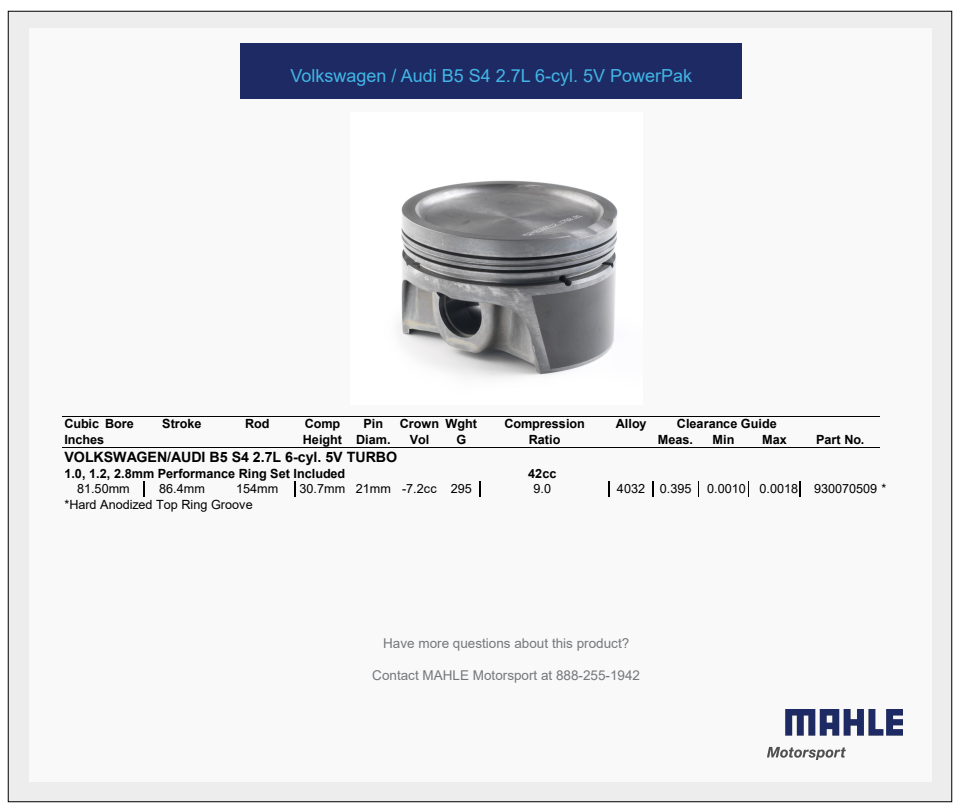
<style>
.page{position:relative;width:960px;height:810px;background:#fff}
.page>*{position:absolute;margin:0;border:0;box-sizing:border-box;transform-origin:0 0}
.t1{font:18px "Arial";color:#41b6e6}
.t2{font:700 14.25px "Arial";letter-spacing:-.005em;color:#000}
.t3{font:13.5px "Arial";color:#75787b}
.t4{font:700 12.65px "Arial";color:#000}
.t5{font:12.65px "Arial";color:#000}
</style>
<div class="page">
<div style="left:8px;top:11px;width:944px;height:791px;background:#ededed"></div>
<div style="left:29px;top:28px;width:903px;height:754px;background:#fff"></div>
<svg style="left:143px;top:481px;width:2px;height:16px"></svg>
<svg style="left:294px;top:481px;width:1px;height:16px"></svg>
<svg style="left:479px;top:481px;width:2px;height:16px"></svg>
<svg style="left:608px;top:481px;width:2px;height:16px"></svg>
<svg style="left:652px;top:481px;width:1px;height:16px"></svg>
<svg style="left:698px;top:481px;width:1px;height:16px"></svg>
<svg style="left:748px;top:481px;width:1px;height:16px"></svg>
<svg style="left:800px;top:481px;width:1px;height:16px"></svg>
<hr style="left:62px;top:416px;width:818px;height:1px;background:#000">
<hr style="left:62px;top:447px;width:818px;height:1px;background:#000">
<div style="left:241px;top:43px;width:501px;height:56px;background:#1e2a63"></div>
<img style="left:397px;top:180px;width:221px;height:198px">
<img style="left:768px;top:710px;width:135px;height:49px">
<p class="t1" style="left:291px;top:63px;width:403px">Volkswagen / Audi B5 S4 2.7L 6-cyl. 5V PowerPak</p>
<p class="t4" style="left:64px;top:415px;width:71px">Cubic Bore</p>
<p class="t4" style="left:162px;top:415px;width:41px">Stroke</p>
<p class="t4" style="left:245px;top:415px;width:26px">Rod</p>
<p class="t4" style="left:305px;top:415px;width:37px">Comp</p>
<p class="t4" style="left:364px;top:415px;width:21px">Pin</p>
<p class="t4" style="left:400px;top:415px;width:79px">Crown Wght</p>
<p class="t4" style="left:616px;top:415px;width:32px">Alloy</p>
<p class="t4" style="left:64px;top:431px;width:41px">Inches</p>
<p class="t4" style="left:303px;top:431px;width:89px">Height Diam.</p>
<p class="t4" style="left:410px;top:431px;width:21px">Vol</p>
<p class="t4" style="left:456px;top:431px;width:11px">G</p>
<p class="t4" style="left:658px;top:431px;width:37px">Meas.</p>
<p class="t4" style="left:712px;top:431px;width:23px">Min</p>
<p class="t4" style="left:762px;top:431px;width:26px">Max</p>
<p class="t4" style="left:816px;top:431px;width:50px">Part No.</p>
<p class="t2" style="left:65px;top:447px;width:334px">VOLKSWAGEN/AUDI B5 S4 2.7L 6-cyl. 5V TURBO</p>
<p class="t4" style="left:64px;top:464px;width:283px">1.0, 1.2, 2.8mm Performance Ring Set Included</p>
<p class="t4" style="left:528px;top:464px;width:30px">42cc</p>
<p class="t5" style="left:159px;top:480px;width:47px">86.4mm</p>
<p class="t5" style="left:236px;top:480px;width:44px">154mm</p>
<p class="t5" style="left:300px;top:480px;width:174px">30.7mm 21mm -7.2cc 295</p>
<p class="t5" style="left:534px;top:480px;width:19px">9.0</p>
<p class="t5" style="left:617px;top:480px;width:76px">4032 0.395</p>
<p class="t5" style="left:707px;top:480px;width:92px">0.0010 0.0018</p>
<p class="t5" style="left:814px;top:480px;width:74px">930070509 *</p>
<p class="t5" style="left:64px;top:496px;width:190px">*Hard Anodized Top Ring Groove</p>
<p class="t4" style="left:504px;top:415px;width:82px">Compression</p>
<p class="t4" style="left:677px;top:415px;width:101px">Clearance Guide</p>
<p class="t4" style="left:529px;top:431px;width:33px">Ratio</p>
<p class="t5" style="left:77px;top:480px;width:54px">81.50mm</p>
<p class="t3" style="left:383px;top:634px;width:248px">Have more questions about this product?</p>
<p class="t3" style="left:372px;top:666px;width:269px">Contact MAHLE Motorsport at 888-255-1942</p>
</div>
